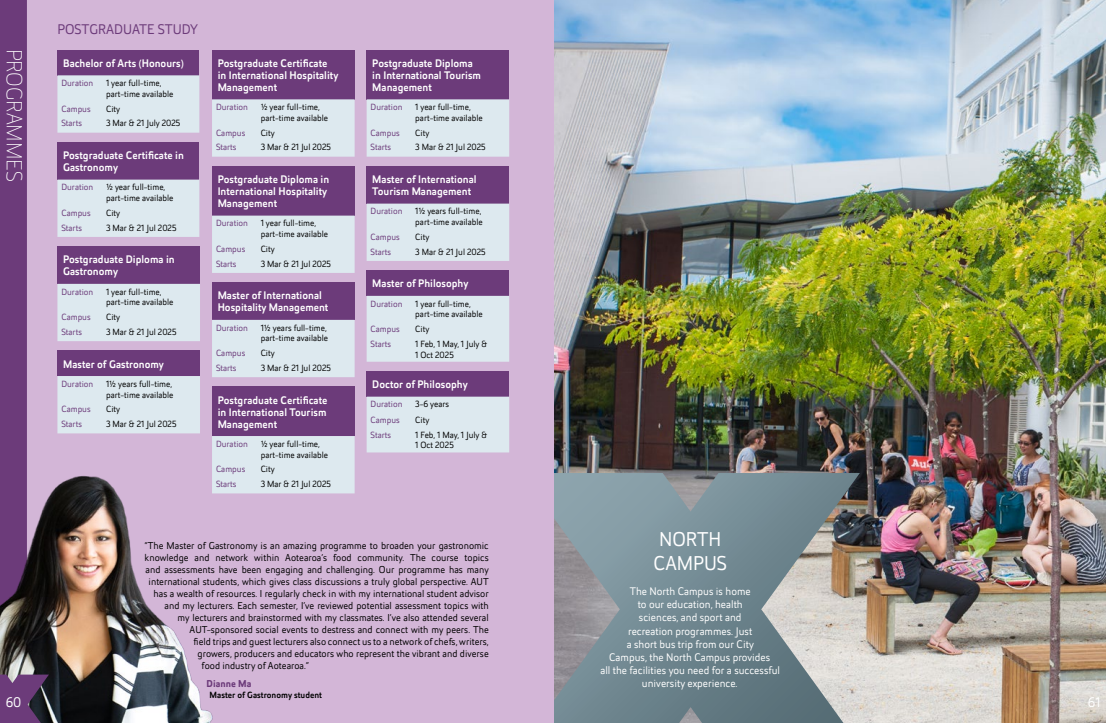
<style>
.page{position:relative;width:1106px;height:723px;background:#fff}
.page>*{position:absolute;margin:0;border:0;box-sizing:border-box;transform-origin:0 0}
.t1{font:100 22px "Helia Core";color:#fff}
.t2{font:20px/24px "Helia Core";color:#fff}
.t3{font:14px "Helia Core";color:#6c3b7a}
.t4{font:14px "Helia Core";color:#fff}
.t5{font:500 11px/12px "Helia Core";color:#fff}
.t6{font:11px/13.2px "Helia Core";color:#fff;text-align:center}
.t7{font:10px "Helia Core";color:#000}
.t8{font:700 10px "Helia Core";color:#6c3b7a}
.t9{font:9px/10.8px "Helia Core";color:#000}
.t10{font:9px "Helia Core";color:#6c3b7a}
.t11{font:500 9px "Helia Core";color:#000}
</style>
<div class="page">
<img style="left:553px;top:0;width:553px;height:723px">
<svg style="left:553px;top:473px;width:307px;height:250px;background:#849399"></svg>
<div style="left:0;top:0;width:553px;height:723px;background:#d3b6d7"></div>
<div style="left:57px;top:50px;width:142px;height:25px;background:#6c3b7a"></div>
<div style="left:57px;top:75px;width:142px;height:58px;background:#dde9ef"></div>
<div style="left:57px;top:142px;width:142px;height:38px;background:#6c3b7a"></div>
<div style="left:57px;top:180px;width:142px;height:57px;background:#dde9ef"></div>
<div style="left:57px;top:247px;width:143px;height:37px;background:#6c3b7a"></div>
<div style="left:57px;top:284px;width:143px;height:57px;background:#dde9ef"></div>
<div style="left:57px;top:351px;width:143px;height:25px;background:#6c3b7a"></div>
<div style="left:57px;top:376px;width:143px;height:57px;background:#dde9ef"></div>
<div style="left:212px;top:50px;width:142px;height:49px;background:#6c3b7a"></div>
<div style="left:212px;top:99px;width:142px;height:58px;background:#dde9ef"></div>
<div style="left:212px;top:166px;width:142px;height:50px;background:#6c3b7a"></div>
<div style="left:212px;top:216px;width:142px;height:57px;background:#dde9ef"></div>
<div style="left:212px;top:283px;width:142px;height:37px;background:#6c3b7a"></div>
<div style="left:212px;top:320px;width:142px;height:57px;background:#dde9ef"></div>
<div style="left:212px;top:387px;width:142px;height:49px;background:#6c3b7a"></div>
<div style="left:212px;top:436px;width:142px;height:57px;background:#dde9ef"></div>
<div style="left:366px;top:50px;width:143px;height:49px;background:#6c3b7a"></div>
<div style="left:366px;top:99px;width:143px;height:58px;background:#dde9ef"></div>
<div style="left:366px;top:166px;width:143px;height:38px;background:#6c3b7a"></div>
<div style="left:366px;top:204px;width:143px;height:57px;background:#dde9ef"></div>
<div style="left:366px;top:271px;width:143px;height:25px;background:#6c3b7a"></div>
<div style="left:366px;top:296px;width:143px;height:66px;background:#dde9ef"></div>
<div style="left:366px;top:371px;width:143px;height:26px;background:#6c3b7a"></div>
<div style="left:366px;top:397px;width:143px;height:55px;background:#dde9ef"></div>
<img style="left:49px;top:470px;width:186px;height:253px">
<svg style="left:0;top:0;width:49px;height:723px"></svg>
<h1 class="t1" style="left:28px;top:49px;width:135px;rotate:90deg">PROGRAMMES</h1>
<h3 class="t3" style="left:57px;top:20px;width:142px">POSTGRADUATE STUDY</h3>
<p class="t5" style="left:63px;top:57px;width:122px">Bachelor of Arts (Honours)</p>
<p class="t10" style="left:61px;top:77px;width:33px">Duration</p>
<p class="t9" style="left:106px;top:77px;width:69px">1 year full-time, part-time available</p>
<p class="t10" style="left:61px;top:103px;width:31px">Campus</p>
<p class="t9" style="left:106px;top:103px;width:16px">City</p>
<p class="t10" style="left:61px;top:117px;width:22px">Starts</p>
<p class="t9" style="left:106px;top:118px;width:76px">3 Mar &amp; 21 July 2025</p>
<p class="t5" style="left:63px;top:149px;width:122px">Postgraduate Certificate in<br>Gastronomy</p>
<p class="t10" style="left:61px;top:181px;width:33px">Duration</p>
<p class="t9" style="left:106px;top:182px;width:69px">½ year full-time, part-time available</p>
<p class="t10" style="left:61px;top:207px;width:31px">Campus</p>
<p class="t9" style="left:106px;top:207px;width:16px">City</p>
<p class="t10" style="left:61px;top:222px;width:22px">Starts</p>
<p class="t9" style="left:106px;top:222px;width:72px">3 Mar &amp; 21 Jul 2025</p>
<p class="t5" style="left:63px;top:253px;width:113px">Postgraduate Diploma in<br>Gastronomy</p>
<p class="t10" style="left:61px;top:286px;width:33px">Duration</p>
<p class="t9" style="left:106px;top:286px;width:69px">1 year full-time, part-time available</p>
<p class="t10" style="left:61px;top:311px;width:31px">Campus</p>
<p class="t9" style="left:106px;top:311px;width:16px">City</p>
<p class="t10" style="left:61px;top:326px;width:22px">Starts</p>
<p class="t9" style="left:106px;top:326px;width:72px">3 Mar &amp; 21 Jul 2025</p>
<p class="t5" style="left:63px;top:358px;width:102px">Master of Gastronomy</p>
<p class="t10" style="left:61px;top:378px;width:33px">Duration</p>
<p class="t9" style="left:106px;top:378px;width:69px">1½ years full-time, part-time available</p>
<p class="t10" style="left:61px;top:403px;width:31px">Campus</p>
<p class="t9" style="left:106px;top:404px;width:16px">City</p>
<p class="t10" style="left:61px;top:418px;width:22px">Starts</p>
<p class="t9" style="left:106px;top:418px;width:72px">3 Mar &amp; 21 Jul 2025</p>
<p class="t5" style="left:218px;top:57px;width:122px">Postgraduate Certificate in International Hospitality<br>Management</p>
<p class="t10" style="left:216px;top:101px;width:33px">Duration</p>
<p class="t9" style="left:261px;top:101px;width:69px">½ year full-time, part-time available</p>
<p class="t10" style="left:216px;top:127px;width:31px">Campus</p>
<p class="t9" style="left:261px;top:127px;width:16px">City</p>
<p class="t10" style="left:216px;top:141px;width:22px">Starts</p>
<p class="t9" style="left:261px;top:142px;width:72px">3 Mar &amp; 21 Jul 2025</p>
<p class="t5" style="left:218px;top:173px;width:113px">Postgraduate Diploma in<br>International Hospitality<br>Management</p>
<p class="t10" style="left:216px;top:217px;width:33px">Duration</p>
<p class="t9" style="left:261px;top:218px;width:69px">1 year full-time, part-time available</p>
<p class="t10" style="left:216px;top:243px;width:31px">Campus</p>
<p class="t9" style="left:261px;top:243px;width:16px">City</p>
<p class="t10" style="left:216px;top:258px;width:22px">Starts</p>
<p class="t9" style="left:261px;top:258px;width:72px">3 Mar &amp; 21 Jul 2025</p>
<p class="t5" style="left:218px;top:289px;width:112px">Master of International<br>Hospitality Management</p>
<p class="t10" style="left:216px;top:322px;width:33px">Duration</p>
<p class="t9" style="left:261px;top:322px;width:69px">1½ years full-time, part-time available</p>
<p class="t10" style="left:216px;top:347px;width:31px">Campus</p>
<p class="t9" style="left:261px;top:347px;width:16px">City</p>
<p class="t10" style="left:216px;top:362px;width:22px">Starts</p>
<p class="t9" style="left:261px;top:362px;width:72px">3 Mar &amp; 21 Jul 2025</p>
<p class="t5" style="left:218px;top:394px;width:111px;text-align:justify">Postgraduate Certificate in International Tourism Management</p>
<p class="t10" style="left:216px;top:438px;width:33px">Duration</p>
<p class="t9" style="left:261px;top:438px;width:69px">½ year full-time, part-time available</p>
<p class="t10" style="left:216px;top:463px;width:31px">Campus</p>
<p class="t9" style="left:261px;top:464px;width:16px">City</p>
<p class="t10" style="left:216px;top:478px;width:22px">Starts</p>
<p class="t9" style="left:261px;top:478px;width:72px">3 Mar &amp; 21 Jul 2025</p>
<p class="t5" style="left:372px;top:57px;width:110px">Postgraduate Diploma in International Tourism<br>Management</p>
<p class="t10" style="left:370px;top:101px;width:33px">Duration</p>
<p class="t9" style="left:415px;top:101px;width:69px">1 year full-time, part-time available</p>
<p class="t10" style="left:370px;top:127px;width:31px">Campus</p>
<p class="t9" style="left:415px;top:127px;width:16px">City</p>
<p class="t10" style="left:370px;top:141px;width:22px">Starts</p>
<p class="t9" style="left:415px;top:142px;width:72px">3 Mar &amp; 21 Jul 2025</p>
<p class="t5" style="left:372px;top:173px;width:106px">Master of International<br>Tourism Management</p>
<p class="t10" style="left:370px;top:205px;width:33px">Duration</p>
<p class="t9" style="left:415px;top:206px;width:69px">1½ years full-time, part-time available</p>
<p class="t10" style="left:370px;top:231px;width:31px">Campus</p>
<p class="t9" style="left:415px;top:231px;width:16px">City</p>
<p class="t10" style="left:370px;top:246px;width:22px">Starts</p>
<p class="t9" style="left:415px;top:246px;width:72px">3 Mar &amp; 21 Jul 2025</p>
<p class="t5" style="left:372px;top:277px;width:98px">Master of Philosophy</p>
<p class="t10" style="left:370px;top:298px;width:33px">Duration</p>
<p class="t9" style="left:415px;top:298px;width:69px">1 year full-time, part-time available</p>
<p class="t10" style="left:370px;top:323px;width:31px">Campus</p>
<p class="t9" style="left:415px;top:323px;width:16px">City</p>
<p class="t10" style="left:370px;top:338px;width:22px">Starts</p>
<p class="t9" style="left:415px;top:338px;width:73px">1 Feb, 1 May, 1 July &amp;<br>1 Oct 2025</p>
<p class="t5" style="left:372px;top:378px;width:97px">Doctor of Philosophy</p>
<p class="t10" style="left:370px;top:398px;width:33px">Duration</p>
<p class="t9" style="left:415px;top:399px;width:35px">3-6 years</p>
<p class="t10" style="left:370px;top:414px;width:31px">Campus</p>
<p class="t9" style="left:415px;top:414px;width:16px">City</p>
<p class="t10" style="left:370px;top:429px;width:22px">Starts</p>
<p class="t9" style="left:415px;top:429px;width:73px">1 Feb, 1 May, 1 July &amp;<br>1 Oct 2025</p>
<h2 class="t2" style="left:653px;top:527px;width:75px">NORTH<br>CAMPUS</h2>
<p class="t6" style="left:600px;top:584px;width:181px">The North Campus is home<br>to our education, health<br>sciences, and sport and<br>recreation programmes. Just<br>a short bus trip from our City<br>Campus, the North Campus provides<br>all the facilities you need for a successful university experience.</p>
<p class="t7" style="left:145px;top:539px;width:345px">“The Master of Gastronomy is an amazing programme to broaden your gastronomic</p>
<p class="t7" style="left:145px;top:551px;width:345px">knowledge and network within Aotearoa’s food community. The course topics</p>
<p class="t7" style="left:146px;top:563px;width:344px">and assessments have been engaging and challenging. Our programme has many</p>
<p class="t7" style="left:149px;top:575px;width:341px">international students, which gives class discussions a truly global perspective. AUT</p>
<p class="t7" style="left:154px;top:587px;width:337px">has a wealth of resources. I regularly check in with my international student advisor</p>
<p class="t7" style="left:165px;top:599px;width:326px">and my lecturers. Each semester, I’ve reviewed potential assessment topics with</p>
<p class="t7" style="left:178px;top:611px;width:312px">my lecturers and brainstormed with my classmates. I’ve also attended several</p>
<p class="t7" style="left:190px;top:623px;width:301px">AUT-sponsored social events to destress and connect with my peers. The</p>
<p class="t7" style="left:194px;top:635px;width:296px">field trips and guest lecturers also connect us to a network of chefs, writers,</p>
<p class="t7" style="left:198px;top:647px;width:293px">growers, producers and educators who represent the vibrant and diverse</p>
<p class="t7" style="left:202px;top:659px;width:109px">food industry of Aotearoa.”</p>
<p class="t8" style="left:207px;top:676px;width:46px">Dianne Ma</p>
<p class="t11" style="left:210px;top:688px;width:114px">Master of Gastronomy student</p>
<h3 class="t4" style="left:6px;top:693px;width:17px">60</h3>
<h3 class="t4" style="left:1087px;top:693px;width:14px">61</h3>
</div>
